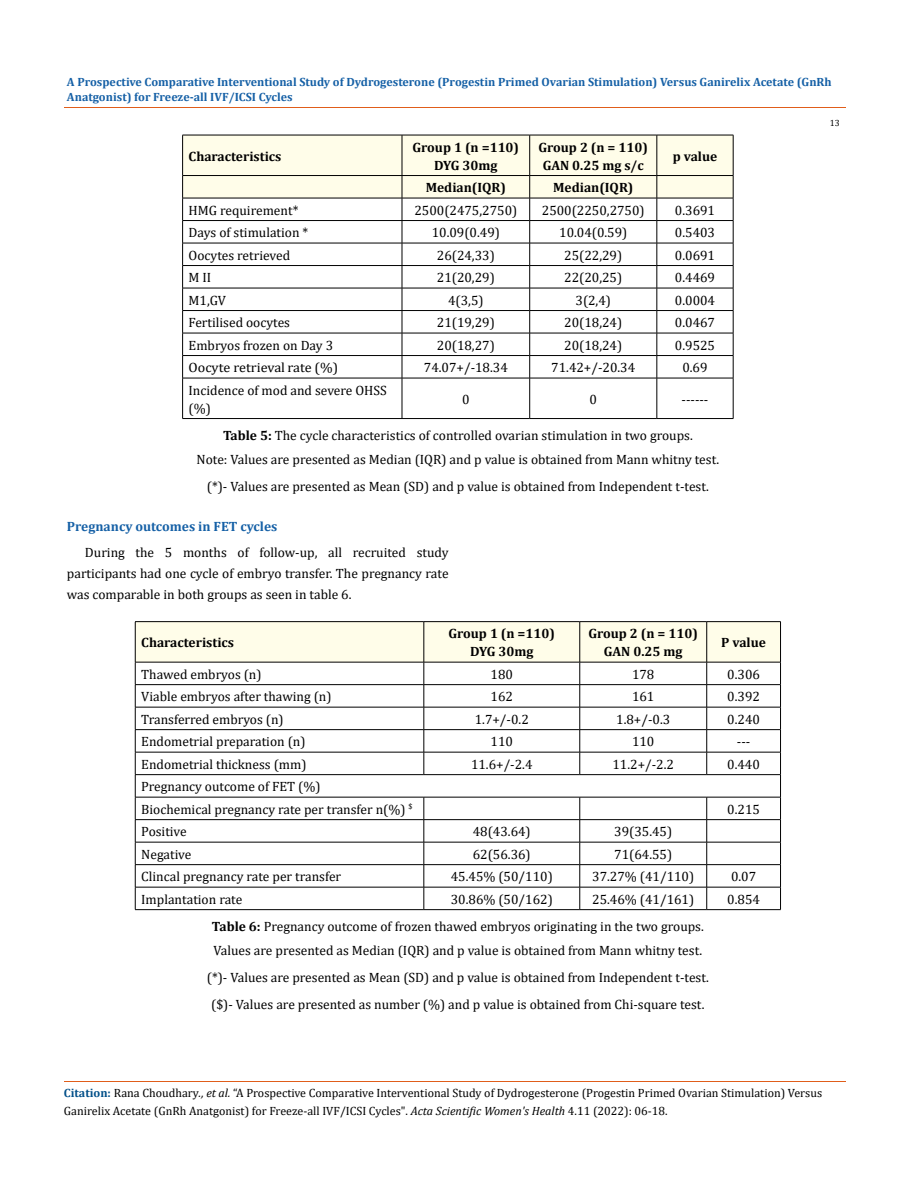
<style>
.page{position:relative;width:917px;height:1188px;background:#fff}
.page>*{position:absolute;margin:0;border:0;box-sizing:border-box;transform-origin:0 0}
.t1{font:13.5px/24px "Cambria";color:#000}
.t2{font:700 13.5px/18px "Cambria";color:#000;text-align:center}
.t3{font:700 13.5px "Cambria";color:#1560a6}
.t4{font:13.5px "Cambria";color:#000;scale:1.05 1}
.t5{font:12px/18px "Cambria";color:#000}
.t6{font:700 12px/15px "Cambria";color:#1560a6}
.t7{font:9px "Cambria";color:#000}
.s1{font-weight:700}
.s2{font-weight:700;color:#035089}
.s3{font-style:italic}
</style>
<div class="page">
<svg style="left:182px;top:135px;width:552px;height:243px"></svg>
<hr style="left:182px;top:378px;width:220px;height:1px;background:#000">
<hr style="left:182px;top:378px;width:1px;height:40px;background:#000">
<hr style="left:402px;top:378px;width:127px;height:1px;background:#000">
<hr style="left:402px;top:378px;width:1px;height:40px;background:#000">
<hr style="left:529px;top:378px;width:127px;height:1px;background:#000">
<hr style="left:529px;top:378px;width:1px;height:40px;background:#000">
<hr style="left:656px;top:378px;width:77px;height:1px;background:#000">
<hr style="left:656px;top:378px;width:1px;height:40px;background:#000">
<hr style="left:733px;top:378px;width:1px;height:40px;background:#000">
<hr style="left:182px;top:418px;width:220px;height:1px;background:#000">
<hr style="left:402px;top:418px;width:127px;height:1px;background:#000">
<hr style="left:529px;top:418px;width:127px;height:1px;background:#000">
<hr style="left:656px;top:418px;width:77px;height:1px;background:#000">
<hr style="left:135px;top:621px;width:289px;height:1px;background:#000">
<hr style="left:424px;top:621px;width:155px;height:1px;background:#000">
<hr style="left:579px;top:621px;width:127px;height:1px;background:#000">
<hr style="left:706px;top:621px;width:74px;height:1px;background:#000">
<svg style="left:135px;top:622px;width:646px;height:287px"></svg>
<hr style="left:135px;top:909px;width:289px;height:1px;background:#000">
<hr style="left:424px;top:909px;width:155px;height:1px;background:#000">
<hr style="left:579px;top:909px;width:127px;height:1px;background:#000">
<hr style="left:706px;top:909px;width:74px;height:1px;background:#000">
<hr style="left:64px;top:108px;width:781px;height:1px;background:#e05d1a">
<hr style="left:64px;top:1082px;width:781px;height:1px;background:#e05d1a">
<p class="t6" style="left:67px;top:74px;width:766px">A Prospective Comparative Interventional Study of Dydrogesterone (Progestin Primed Ovarian Stimulation) Versus Ganirelix Acetate (GnRh<br>Anatgonist) for Freeze-all IVF/ICSI Cycles</p>
<p class="t2" style="left:189px;top:146px;width:94px">Characteristics</p>
<p class="t2" style="left:412px;top:137px;width:108px">Group 1 (n =110)<br>DYG 30mg</p>
<p class="t2" style="left:538px;top:137px;width:111px">Group 2 (n = 110)<br>GAN 0.25 mg s/c</p>
<p class="t2" style="left:672px;top:146px;width:46px">p value</p>
<p class="t2" style="left:425px;top:178px;width:82px">Median(IQR)</p>
<p class="t2" style="left:553px;top:178px;width:82px">Median(IQR)</p>
<p class="t1" style="left:189px;top:198px;width:111px">HMG requirement*</p>
<p class="t1" style="left:414px;top:198px;width:104px">2500(2475,2750)</p>
<p class="t1" style="left:542px;top:198px;width:104px">2500(2250,2750)</p>
<p class="t1" style="left:675px;top:198px;width:42px">0.3691</p>
<p class="t1" style="left:189px;top:220px;width:121px">Days of stimulation *</p>
<p class="t1" style="left:432px;top:220px;width:70px">10.09(0.49)</p>
<p class="t1" style="left:559px;top:220px;width:70px">10.04(0.59)</p>
<p class="t1" style="left:675px;top:220px;width:42px">0.5403</p>
<p class="t1" style="left:189px;top:243px;width:103px">Oocytes retrieved</p>
<p class="t1" style="left:437px;top:243px;width:59px">26(24,33)</p>
<p class="t1" style="left:564px;top:243px;width:59px">25(22,29)</p>
<p class="t1" style="left:675px;top:243px;width:42px">0.0691</p>
<p class="t1" style="left:189px;top:265px;width:24px">M II</p>
<p class="t1" style="left:437px;top:265px;width:59px">21(20,29)</p>
<p class="t1" style="left:564px;top:265px;width:59px">22(20,25)</p>
<p class="t1" style="left:675px;top:265px;width:42px">0.4469</p>
<p class="t1" style="left:189px;top:288px;width:39px">M1,GV</p>
<p class="t1" style="left:448px;top:288px;width:37px">4(3,5)</p>
<p class="t1" style="left:575px;top:288px;width:37px">3(2,4)</p>
<p class="t1" style="left:675px;top:288px;width:42px">0.0004</p>
<p class="t1" style="left:189px;top:310px;width:103px">Fertilised oocytes</p>
<p class="t1" style="left:437px;top:310px;width:59px">21(19,29)</p>
<p class="t1" style="left:564px;top:310px;width:59px">20(18,24)</p>
<p class="t1" style="left:675px;top:310px;width:42px">0.0467</p>
<p class="t1" style="left:189px;top:333px;width:146px">Embryos frozen on Day 3</p>
<p class="t1" style="left:437px;top:333px;width:59px">20(18,27)</p>
<p class="t1" style="left:564px;top:333px;width:59px">20(18,24)</p>
<p class="t1" style="left:675px;top:333px;width:42px">0.9525</p>
<p class="t4" style="left:189px;top:359px;width:144px">Oocyte retrieval rate (%)</p>
<p class="t1" style="left:424px;top:355px;width:85px">74.07+/-18.34</p>
<p class="t1" style="left:551px;top:355px;width:85px">71.42+/-20.34</p>
<p class="t1" style="left:682px;top:355px;width:27px">0.69</p>
<p class="t1" style="left:189px;top:381px;width:200px;line-height:18px">Incidence of mod and severe OHSS (%)</p>
<p class="t1" style="left:462px;top:387px;width:9px">0</p>
<p class="t1" style="left:589px;top:387px;width:9px">0</p>
<p class="t1" style="left:681px;top:387px;width:28px">------</p>
<p class="t1" style="left:196px;top:423px;width:524px;text-align:center"><span class="s1">Table 5:</span> The cycle characteristics of controlled ovarian stimulation in two groups.<br>Note: Values are presented as Median (IQR) and p value is obtained from Mann whitny test.</p>
<p class="t1" style="left:207px;top:474px;width:503px">(*)- Values are presented as Mean (SD) and p value is obtained from Independent t-test.</p>
<p class="t3" style="left:67px;top:517px;width:212px">Pregnancy outcomes in FET cycles</p>
<p class="t1" style="left:67px;top:542px;width:383px;line-height:21px;text-align:justify;text-indent:18px">During the 5 months of follow-up, all recruited study participants had one cycle of embryo transfer. The pregnancy rate was comparable in both groups as seen in table 6.</p>
<p class="t2" style="left:141px;top:633px;width:94px">Characteristics</p>
<p class="t2" style="left:448px;top:624px;width:108px">Group 1 (n =110)<br>DYG 30mg</p>
<p class="t2" style="left:588px;top:624px;width:111px">Group 2 (n = 110)<br>GAN 0.25 mg</p>
<p class="t2" style="left:721px;top:633px;width:46px">P value</p>
<p class="t1" style="left:141px;top:662px;width:122px">Thawed embryos (n)</p>
<p class="t1" style="left:490px;top:662px;width:24px">180</p>
<p class="t1" style="left:632px;top:662px;width:24px">178</p>
<p class="t1" style="left:727px;top:662px;width:34px">0.306</p>
<p class="t1" style="left:141px;top:684px;width:192px">Viable embryos after thawing (n)</p>
<p class="t1" style="left:490px;top:684px;width:24px">162</p>
<p class="t1" style="left:632px;top:684px;width:24px">161</p>
<p class="t1" style="left:727px;top:684px;width:34px">0.392</p>
<p class="t1" style="left:141px;top:707px;width:144px">Transferred embryos (n)</p>
<p class="t1" style="left:475px;top:707px;width:56px">1.7+/-0.2</p>
<p class="t1" style="left:616px;top:707px;width:56px">1.8+/-0.3</p>
<p class="t1" style="left:727px;top:707px;width:34px">0.240</p>
<p class="t1" style="left:141px;top:729px;width:166px">Endometrial preparation (n)</p>
<p class="t1" style="left:490px;top:729px;width:24px">110</p>
<p class="t1" style="left:632px;top:729px;width:24px">110</p>
<p class="t1" style="left:736px;top:729px;width:15px">---</p>
<p class="t1" style="left:141px;top:752px;width:167px">Endometrial thickness (mm)</p>
<p class="t1" style="left:471px;top:752px;width:63px">11.6+/-2.4</p>
<p class="t1" style="left:612px;top:752px;width:63px">11.2+/-2.2</p>
<p class="t1" style="left:727px;top:752px;width:34px">0.440</p>
<p class="t1" style="left:141px;top:775px;width:273px;line-height:22.5px">Pregnancy outcome of FET (%)<br>Biochemical pregnancy rate per transfer n(%) <sup>$</sup></p>
<p class="t1" style="left:727px;top:797px;width:34px">0.215</p>
<p class="t1" style="left:141px;top:819px;width:47px">Positive</p>
<p class="t1" style="left:473px;top:819px;width:59px">48(43.64)</p>
<p class="t1" style="left:614px;top:819px;width:59px">39(35.45)</p>
<p class="t1" style="left:141px;top:842px;width:52px">Negative</p>
<p class="t1" style="left:473px;top:842px;width:59px">62(56.36)</p>
<p class="t1" style="left:614px;top:842px;width:59px">71(64.55)</p>
<p class="t1" style="left:141px;top:864px;width:201px">Clincal pregnancy rate per transfer</p>
<p class="t1" style="left:451px;top:864px;width:103px">45.45% (50/110)</p>
<p class="t1" style="left:592px;top:864px;width:103px">37.27% (41/110)</p>
<p class="t1" style="left:731px;top:864px;width:27px">0.07</p>
<p class="t1" style="left:141px;top:887px;width:103px">Implantation rate</p>
<p class="t1" style="left:451px;top:887px;width:103px">30.86% (50/162)</p>
<p class="t1" style="left:592px;top:887px;width:103px">25.46% (41/161)</p>
<p class="t1" style="left:727px;top:887px;width:34px">0.854</p>
<p class="t1" style="left:212px;top:914px;width:493px"><span class="s1">Table 6:</span> Pregnancy outcome of frozen thawed embryos originating in the two groups.<br>Values are presented as Median (IQR) and p value is obtained from Mann whitny test.</p>
<p class="t1" style="left:207px;top:964px;width:503px;line-height:27px;text-align:center">(*)- Values are presented as Mean (SD) and p value is obtained from Independent t-test. ($)- Values are presented as number (%) and p value is obtained from Chi-square test.</p>
<p class="t7" style="left:829px;top:118px;width:11px">13</p>
<p class="t5" style="left:64px;top:1084px;width:759px"><span class="s2">Citation:</span> Rana Choudhary<span class="s3">., et al.</span> “A Prospective Comparative Interventional Study of Dydrogesterone (Progestin Primed Ovarian Stimulation) Versus<br>Ganirelix Acetate (GnRh Anatgonist) for Freeze-all IVF/ICSI Cycles". <span class="s3">Acta Scientific Women's Health</span> 4.11 (2022): 06-18.</p>
</div>
